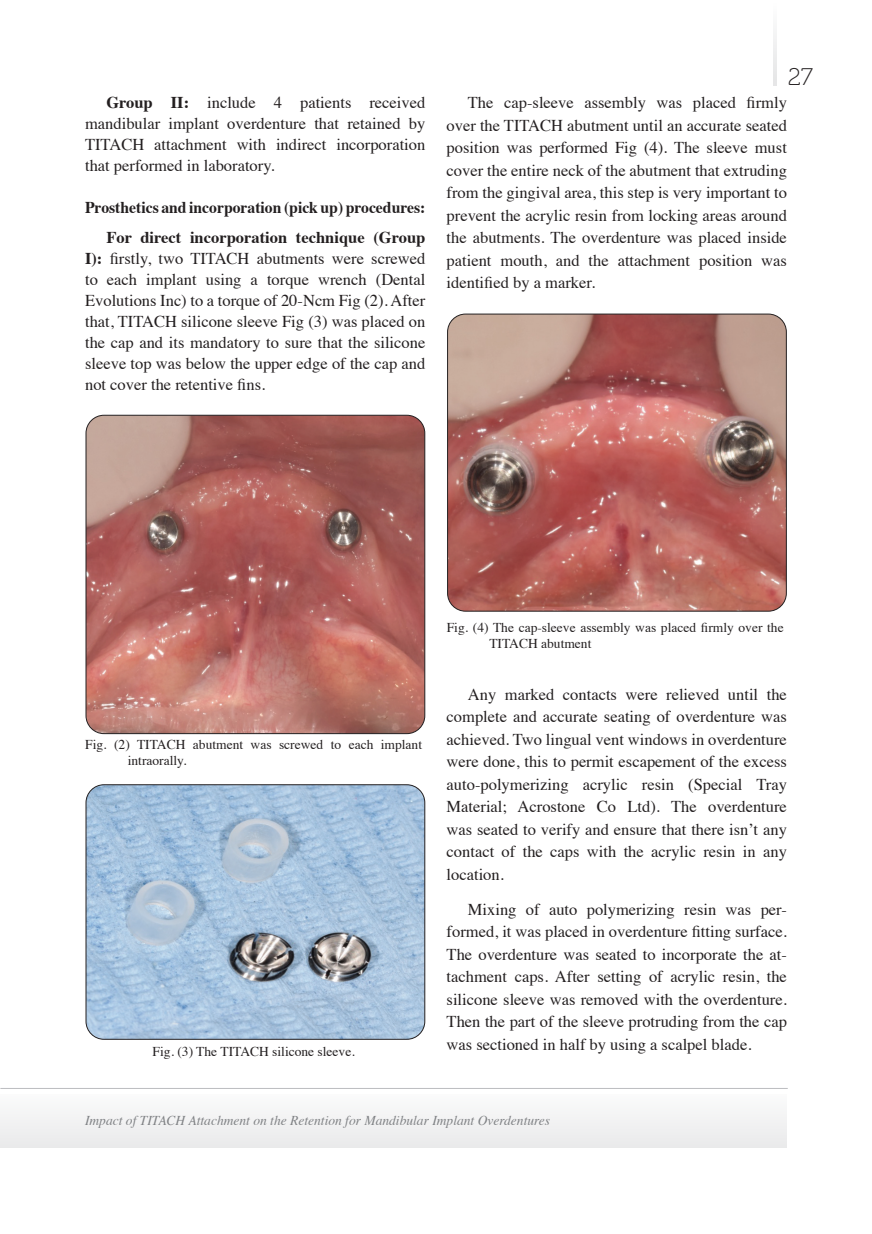
<style>
.page{position:relative;width:872px;height:1234px;background:#fff}
.page>*{position:absolute;margin:0;border:0;box-sizing:border-box;transform-origin:0 0}
.t1{font:24px "Museo 100";color:#231f20}
.t2{font:16.5px/22.5px "Times";color:#231f20;text-align:justify}
.t3{font:700 16.5px/29.5px "Times";color:#231f20;text-align:right;scale:.95 1}
.t4{font:13.5px/16.5px "Times";color:#231f20}
.t5{font:italic 13.5px "Times";color:#808285}
.s1{font-weight:700}
</style>
<div class="page">
<svg style="left:773px;top:32px;width:3px;height:53px"></svg>
<hr style="left:0;top:1087px;width:787px;height:1px;background:#bcbdc0">
<div style="left:0;top:1094px;width:787px;height:52px;background:#f2f2f3"></div>
<img style="left:86px;top:415px;width:339px;height:318px">
<div style="left:86px;top:415px;width:339px;height:318px;border:1px solid #231f20;border-radius:18px"></div>
<img style="left:86px;top:784px;width:339px;height:255px">
<div style="left:86px;top:784px;width:339px;height:255px;border:1px solid #231f20;border-radius:18px"></div>
<img style="left:447px;top:315px;width:339px;height:296px">
<div style="left:447px;top:313px;width:339px;height:298px;border:1px solid #231f20;border-radius:18px"></div>
<p class="t2" style="left:85px;top:91px;width:342px;line-height:21px;text-indent:21px"><span class="s1">Group II:</span> include 4 patients received mandibular implant overdenture that retained by TITACH attachment with indirect incorporation that performed in laboratory.</p>
<p class="t3" style="left:85px;top:191px;width:360px">Prosthetics and incorporation (pick up) procedures:<br>For direct incorporation technique (Group</p>
<p class="t2" style="left:85px;top:246px;width:342px;line-height:21px"><span class="s1">I):</span> firstly, two TITACH abutments were screwed to each implant using a torque wrench (Dental Evolutions Inc) to a torque of 20-Ncm Fig (2). After that, TITACH silicone sleeve Fig (3) was placed on the cap and its mandatory to sure that the silicone sleeve top was below the upper edge of the cap and not cover the retentive fins.</p>
<h1 class="t1" style="left:787px;top:64px;width:27px">27</h1>
<p class="t2" style="left:446px;top:90px;width:342px;text-indent:21px">The cap-sleeve assembly was placed firmly over the TITACH abutment until an accurate seated position was performed Fig (4). The sleeve must cover the entire neck of the abutment that extruding from the gingival area, this step is very important to prevent the acrylic resin from locking areas around the abutments. The overdenture was placed inside patient mouth, and the attachment position was identified by a marker.</p>
<p class="t4" style="left:128px;top:734px;width:296px;text-indent:-43px">Fig. (2) TITACH abutment was screwed to each implant intraorally.</p>
<p class="t4" style="left:153px;top:1041px;width:204px">Fig. (3) The TITACH silicone sleeve.</p>
<p class="t4" style="left:489px;top:617px;width:296px;text-indent:-43px">Fig. (4) The cap-sleeve assembly was placed firmly over the<br>TITACH abutment</p>
<p class="t2" style="left:446px;top:681px;width:342px;text-indent:21px">Any marked contacts were relieved until the complete and accurate seating of overdenture was achieved. Two lingual vent windows in overdenture were done, this to permit escapement of the excess auto-polymerizing acrylic resin (Special Tray Material; Acrostone Co Ltd). The overdenture was seated to verify and ensure that there isn’t any contact of the caps with the acrylic resin in any location.</p>
<p class="t2" style="left:446px;top:896px;width:342px;text-indent:21px">Mixing of auto polymerizing resin was per&shy;formed, it was placed in overdenture fitting surface.<br>The overdenture was seated to incorporate the at&shy;tachment caps. After setting of acrylic resin, the silicone sleeve was removed with the overdenture.<br>Then the part of the sleeve protruding from the cap was sectioned in half by using a scalpel blade.</p>
<p class="t5" style="left:85px;top:1108px;width:466px">Impact of TITACH Attachment on the Retention for Mandibular Implant Overdentures</p>
</div>
